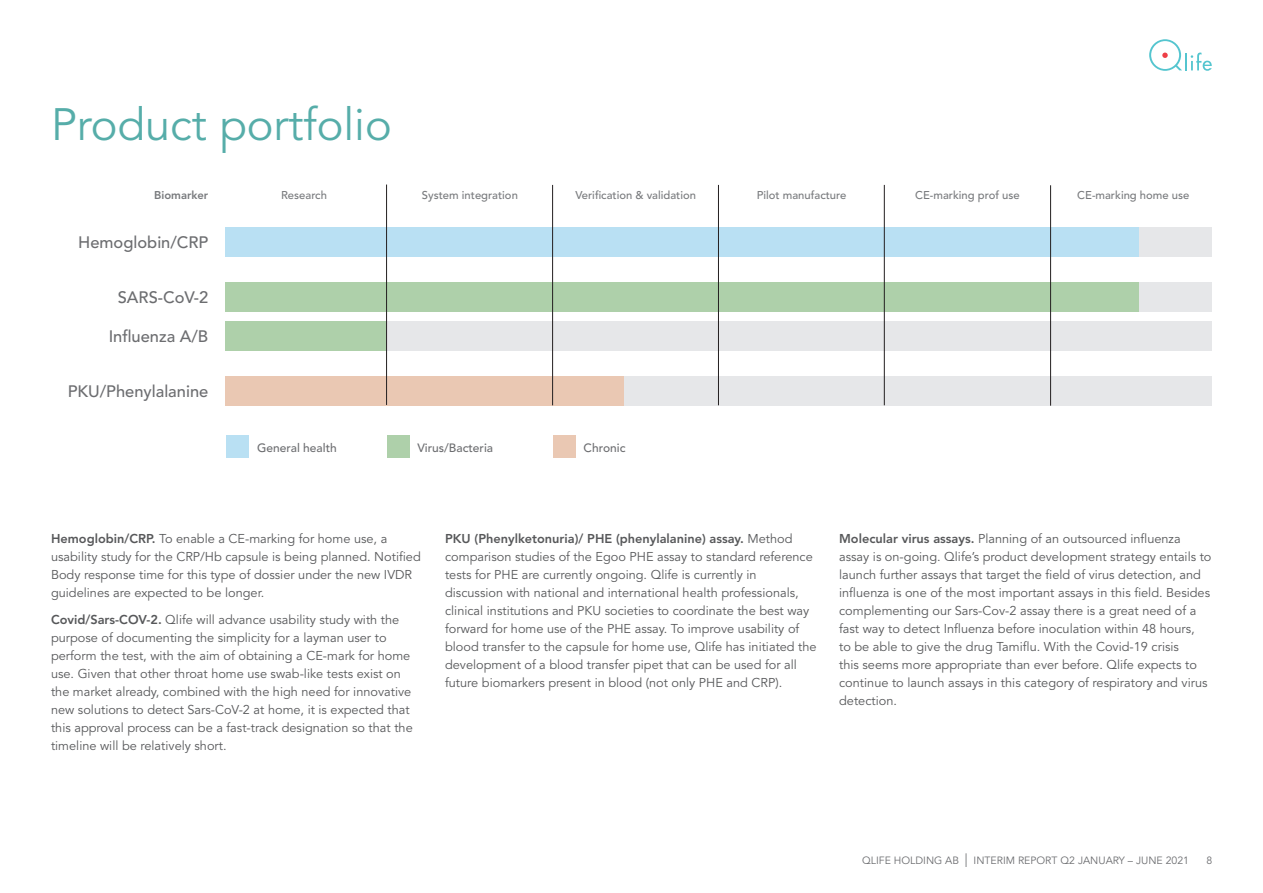
<style>
.page{position:relative;width:1263px;height:893px;background:#fff}
.page>*{position:absolute;margin:0;border:0;box-sizing:border-box;transform-origin:0 0}
.Q_Rubrik{font:45px "Avenir LT Std";color:#56ada9}
.Project_text{font:500 16.5px "Avenir LT Std";color:#6c6d70}
.Q_Bröd{font:12.75px/18px "Avenir LT Std";color:#57585a}
.Project_text-2{font:500 12px "Avenir LT Std";color:#6c6d70}
.Tabell_Rubrik{font:500 11.25px "Avenir LT Std";color:#787a7d}
.Tabell_Rubrik-2{font:800 11.25px "Avenir LT Std";color:#787a7d}
.t1{font:10.5px "Avenir LT Std";color:#6c6d70}
.s1{font-weight:800}
.s2{font-size:19.35px}
</style>
<div class="page">
<svg style="left:1149px;top:39px;width:63px;height:32px"></svg>
<div style="left:225px;top:376px;width:987px;height:30px;background:#e6e7e9"></div>
<div style="left:225px;top:321px;width:987px;height:29px;background:#e6e7e9"></div>
<div style="left:225px;top:282px;width:987px;height:30px;background:#e6e7e9"></div>
<div style="left:225px;top:227px;width:987px;height:30px;background:#e6e7e9"></div>
<div style="left:227px;top:435px;width:22px;height:23px;background:#b9e0f3"></div>
<div style="left:225px;top:227px;width:913px;height:30px;background:#b9e0f3"></div>
<div style="left:225px;top:282px;width:913px;height:30px;background:#aed0aa"></div>
<div style="left:225px;top:321px;width:161px;height:29px;background:#aed0aa"></div>
<div style="left:225px;top:376px;width:399px;height:30px;background:#eac8b3"></div>
<hr style="left:386px;top:185px;width:1px;height:220px;background:#231f20">
<hr style="left:552px;top:185px;width:1px;height:220px;background:#231f20">
<hr style="left:718px;top:185px;width:1px;height:220px;background:#231f20">
<hr style="left:884px;top:185px;width:1px;height:220px;background:#231f20">
<hr style="left:1050px;top:185px;width:1px;height:221px;background:#231f20">
<div style="left:387px;top:435px;width:22px;height:23px;background:#aed0aa"></div>
<div style="left:553px;top:435px;width:23px;height:23px;background:#eac8b3"></div>
<p class="Q_Rubrik" style="left:51px;top:99px;width:342px">Product portfolio</p>
<p class="Tabell_Rubrik-2" style="left:154px;top:189px;width:56px">Biomarker</p>
<p class="Tabell_Rubrik" style="left:281px;top:189px;width:47px">Research</p>
<p class="Tabell_Rubrik" style="left:422px;top:189px;width:98px">System integration</p>
<p class="Tabell_Rubrik" style="left:575px;top:189px;width:122px">Verification &amp; validation</p>
<p class="Tabell_Rubrik" style="left:757px;top:189px;width:91px">Pilot manufacture</p>
<p class="Tabell_Rubrik" style="left:915px;top:189px;width:106px">CE-marking prof use</p>
<p class="Tabell_Rubrik" style="left:1077px;top:189px;width:114px">CE-marking home use</p>
<p class="Project_text" style="left:78px;top:233px;width:132px">Hemoglobin/CRP</p>
<p class="Project_text" style="left:118px;top:288px;width:92px">SARS-CoV-2</p>
<p class="Project_text" style="left:109px;top:326px;width:101px">Influenza A/B</p>
<p class="Project_text" style="left:68px;top:382px;width:142px">PKU/Phenylalanine</p>
<p class="Project_text-2" style="left:257px;top:441px;width:81px">General health</p>
<p class="Project_text-2" style="left:417px;top:441px;width:77px">Virus/Bacteria</p>
<p class="Project_text-2" style="left:584px;top:441px;width:43px">Chronic</p>
<p class="Q_Bröd" style="left:51px;top:530px;width:371px"><span class="s1">Hemoglobin/CRP.</span> To enable a CE-marking for home use, a usability study for the CRP/Hb capsule is being planned. Notified Body response time for this type of dossier under the new IVDR guidelines are expected to be longer.</p>
<p class="Q_Bröd" style="left:51px;top:611px;width:363px"><span class="s1">Covid/Sars-COV-2.</span> Qlife will advance usability study with the purpose of documenting the simplicity for a layman user to perform the test, with the aim of obtaining a CE-mark for home use. Given that other throat home use swab-like tests exist on the market already, combined with the high need for innovative new solutions to detect Sars-CoV-2 at home, it is expected that this approval process can be a fast-track designation so that the timeline will be relatively short.</p>
<p class="Q_Bröd" style="left:445px;top:530px;width:373px"><span class="s1">PKU (Phenylketonuria)/ PHE (phenylalanine) assay.</span> Method comparison studies of the Egoo PHE assay to standard reference tests for PHE are currently ongoing. Qlife is currently in discussion with national and international health professionals, clinical institutions and PKU societies to coordinate the best way forward for home use of the PHE assay. To improve usability of blood transfer to the capsule for home use, Qlife has initiated the development of a blood transfer pipet that can be used for all future biomarkers present in blood (not only PHE and CRP).</p>
<p class="Q_Bröd" style="left:839px;top:530px;width:374px"><span class="s1">Molecular virus assays.</span> Planning of an outsourced influenza assay is on-going. Qlife’s product development strategy entails to launch further assays that target the field of virus detection, and influenza is one of the most important assays in this field. Besides complementing our Sars-Cov-2 assay there is a great need of a fast way to detect Influenza before inoculation within 48 hours,<br>to be able to give the drug Tamiflu. With the Covid-19 crisis<br>this seems more appropriate than ever before. Qlife expects to continue to launch assays in this category of respiratory and virus detection.</p>
<p class="t1" style="left:862px;top:854px;width:328px">QLIFE HOLDING AB <span class="s2">I</span> INTERIM REPORT Q2 JANUARY – JUNE 2021</p>
<p class="t1" style="left:1206px;top:854px;width:7px">8</p>
</div>
